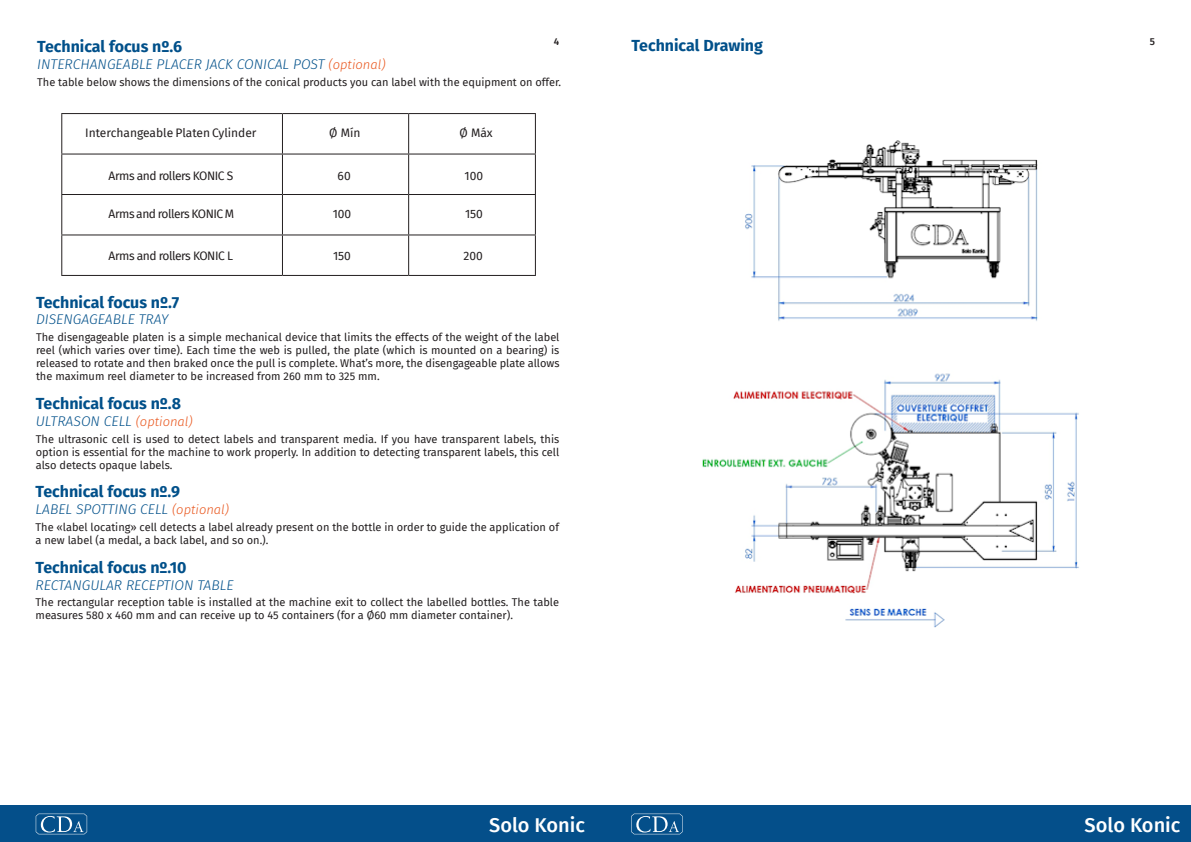
<style>
.page{position:relative;width:1191px;height:842px;background:#fff}
.page>*{position:absolute;margin:0;border:0;box-sizing:border-box;transform-origin:0 0}
.t1{font:500 20px "Fira Sans";color:#fff}
.t2{font:700 16px "Fira Sans";color:#01508a}
.t3{font:italic 300 14px "Fira Sans";color:#01508a}
.t4{font:12px "Fira Sans";letter-spacing:-.04em;color:#231f20}
.t5{font:12px "Fira Sans";color:#231f20}
.t6{font:11px/13.2px "Fira Sans";color:#231f20;text-align:justify}
.t7{font:500 10px "Fira Sans";color:#231f20}
.s1{font-size:13px;color:#e9551c}
</style>
<div class="page">
<div style="left:0;top:806px;width:595px;height:36px;background:#044f8a"></div>
<div style="left:595px;top:806px;width:596px;height:36px;background:#044f8a"></div>
<svg style="left:36px;top:814px;width:51px;height:20px"></svg>
<svg style="left:631px;top:814px;width:51px;height:20px"></svg>
<hr style="left:61px;top:113px;width:221px;height:1px;background:#231f20">
<hr style="left:61px;top:114px;width:1px;height:40px;background:#231f20">
<hr style="left:282px;top:113px;width:127px;height:1px;background:#231f20">
<hr style="left:282px;top:114px;width:1px;height:40px;background:#231f20">
<hr style="left:409px;top:113px;width:127px;height:1px;background:#231f20">
<hr style="left:408px;top:114px;width:1px;height:40px;background:#231f20">
<hr style="left:535px;top:114px;width:1px;height:40px;background:#231f20">
<hr style="left:61px;top:154px;width:221px;height:1px;background:#231f20">
<hr style="left:61px;top:155px;width:1px;height:39px;background:#231f20">
<hr style="left:282px;top:154px;width:127px;height:1px;background:#231f20">
<hr style="left:282px;top:155px;width:1px;height:39px;background:#231f20">
<hr style="left:409px;top:154px;width:127px;height:1px;background:#231f20">
<hr style="left:408px;top:155px;width:1px;height:39px;background:#231f20">
<hr style="left:535px;top:155px;width:1px;height:39px;background:#231f20">
<hr style="left:61px;top:194px;width:221px;height:1px;background:#231f20">
<hr style="left:61px;top:195px;width:1px;height:39px;background:#231f20">
<hr style="left:282px;top:194px;width:127px;height:1px;background:#231f20">
<hr style="left:282px;top:195px;width:1px;height:39px;background:#231f20">
<hr style="left:409px;top:194px;width:127px;height:1px;background:#231f20">
<hr style="left:408px;top:195px;width:1px;height:39px;background:#231f20">
<hr style="left:535px;top:195px;width:1px;height:39px;background:#231f20">
<hr style="left:61px;top:234px;width:221px;height:1px;background:#231f20">
<hr style="left:61px;top:235px;width:1px;height:40px;background:#231f20">
<hr style="left:282px;top:234px;width:127px;height:1px;background:#231f20">
<hr style="left:282px;top:235px;width:1px;height:40px;background:#231f20">
<hr style="left:409px;top:234px;width:127px;height:1px;background:#231f20">
<hr style="left:408px;top:235px;width:1px;height:40px;background:#231f20">
<hr style="left:535px;top:235px;width:1px;height:40px;background:#231f20">
<hr style="left:61px;top:275px;width:221px;height:1px;background:#231f20">
<hr style="left:282px;top:275px;width:127px;height:1px;background:#231f20">
<hr style="left:409px;top:275px;width:127px;height:1px;background:#231f20">
<img style="left:702px;top:140px;width:377px;height:488px">
<p class="t2" style="left:631px;top:32px;width:133px">Technical Drawing</p>
<p class="t7" style="left:554px;top:34px;width:7px">4</p>
<p class="t7" style="left:1149px;top:34px;width:7px">5</p>
<p class="t2" style="left:37px;top:33px;width:146px">Technical focus nº.6</p>
<p class="t3" style="left:37px;top:54px;width:350px">INTERCHANGEABLE PLACER JACK CONICAL POST <span class="s1">(optional)</span></p>
<p class="t6" style="left:37px;top:75px;width:525px">The table below shows the dimensions of the conical products you can label with the equipment on offer.</p>
<p class="t5" style="left:85px;top:124px;width:173px">Interchangeable Platen Cylinder</p>
<p class="t4" style="left:109px;top:166px;width:126px">Arms and rollers KONIC S</p>
<p class="t4" style="left:329px;top:124px;width:33px">Ø Mín</p>
<p class="t4" style="left:459px;top:124px;width:35px">Ø Máx</p>
<p class="t4" style="left:337px;top:166px;width:15px">60</p>
<p class="t4" style="left:333px;top:205px;width:20px">100</p>
<p class="t4" style="left:333px;top:247px;width:19px">150</p>
<p class="t4" style="left:464px;top:166px;width:20px">100</p>
<p class="t4" style="left:465px;top:205px;width:19px">150</p>
<p class="t4" style="left:463px;top:247px;width:21px">200</p>
<p class="t4" style="left:109px;top:205px;width:127px">Arms and rollers KONIC M</p>
<p class="t4" style="left:109px;top:247px;width:126px">Arms and rollers KONIC L</p>
<p class="t2" style="left:36px;top:289px;width:145px">Technical focus nº.7</p>
<p class="t3" style="left:36px;top:310px;width:134px">DISENGAGEABLE TRAY</p>
<p class="t6" style="left:36px;top:330px;width:525px">The disengageable platen is a simple mechanical device that limits the effects of the weight of the label reel (which varies over time). Each time the web is pulled, the plate (which is mounted on a bearing) is released to rotate and then braked once the pull is complete. What’s more, the disengageable plate allows the maximum reel diameter to be increased from 260 mm to 325 mm.</p>
<p class="t2" style="left:36px;top:390px;width:147px">Technical focus nº.8</p>
<p class="t3" style="left:36px;top:411px;width:158px">ULTRASON CELL <span class="s1">(optional)</span></p>
<p class="t6" style="left:36px;top:432px;width:525px">The ultrasonic cell is used to detect labels and transparent media. If you have transparent labels, this option is essential for the machine to work properly. In addition to detecting transparent labels, this cell also detects opaque labels.</p>
<p class="t2" style="left:36px;top:478px;width:146px">Technical focus nº.9</p>
<p class="t3" style="left:36px;top:499px;width:195px">LABEL SPOTTING CELL <span class="s1">(optional)</span></p>
<p class="t6" style="left:36px;top:520px;width:525px">The «label locating» cell detects a label already present on the bottle in order to guide the application of a new label (a medal, a back label, and so on.).</p>
<p class="t2" style="left:36px;top:554px;width:153px">Technical focus nº.10</p>
<p class="t3" style="left:36px;top:575px;width:199px">RECTANGULAR RECEPTION TABLE</p>
<p class="t6" style="left:36px;top:595px;width:525px">The rectangular reception table is installed at the machine exit to collect the labelled bottles. The table measures 580 x 460 mm and can receive up to 45 containers (for a Ø60 mm diameter container).</p>
<h1 class="t1" style="left:489px;top:809px;width:97px">Solo Konic</h1>
<h1 class="t1" style="left:1084px;top:809px;width:97px">Solo Konic</h1>
</div>
